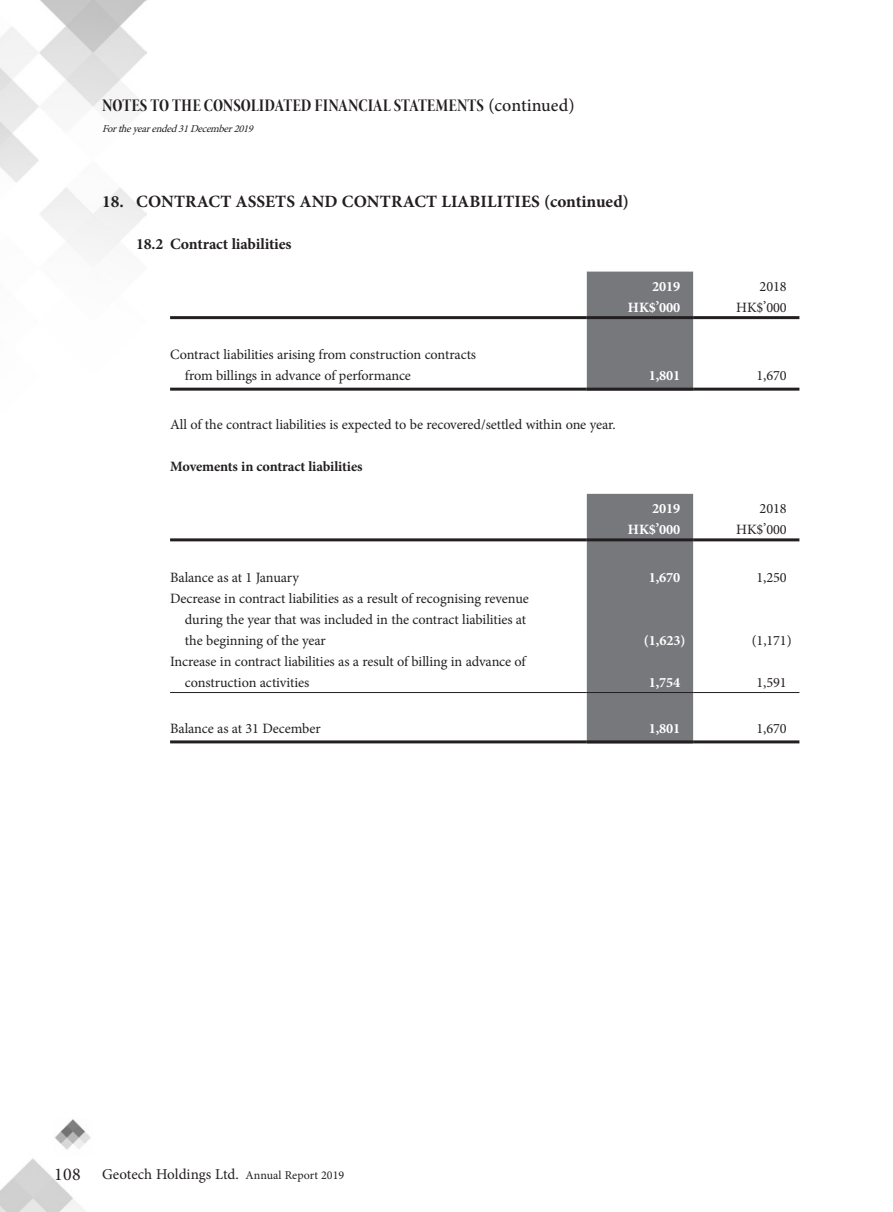
<style>
.page{position:relative;width:893px;height:1212px;background:#fff}
.page>*{position:absolute;margin:0;border:0;box-sizing:border-box;transform-origin:0 0}
.t1{font:18px "Minion Pro Bold Cn Disp";letter-spacing:.005em;color:#231f20}
.Heading_1{font:700 17.25px "Minion Pro";letter-spacing:.005em;color:#231f20}
.Heading_2{font:700 15.75px "Minion Pro";letter-spacing:-.01em;color:#231f20}
.t2{font:15px "Minion Pro";letter-spacing:-.005em;color:#231f20}
.Body_Text{font:14.25px/21px "Minion Pro";letter-spacing:-.005em;color:#231f20}
.Body_Text-2{font:700 14.25px "Minion Pro";letter-spacing:-.01em;color:#fff}
.Heading_3{font:700 14.25px "Minion Pro";letter-spacing:-.01em;color:#231f20}
.t3{font:italic 10.5px "Minion Pro";color:#231f20}
.s1{font-family:"Minion Pro";font-weight:500}
.s2{font-size:18px}
.s3{font-size:12px}
</style>
<div class="page">
<img style="left:0;top:0;width:147px;height:258px">
<img style="left:0;top:1158px;width:86px;height:54px">
<img style="left:55px;top:1119px;width:36px;height:31px">
<div style="left:587px;top:272px;width:106px;height:116px;background:#76787b"></div>
<hr style="left:170px;top:316px;width:417px;height:3px;background:#231f20">
<hr style="left:587px;top:316px;width:106px;height:3px;background:#231f20">
<hr style="left:693px;top:316px;width:106px;height:3px;background:#231f20">
<hr style="left:170px;top:388px;width:417px;height:3px;background:#231f20">
<hr style="left:587px;top:388px;width:106px;height:3px;background:#231f20">
<hr style="left:693px;top:388px;width:106px;height:3px;background:#231f20">
<div style="left:587px;top:494px;width:106px;height:246px;background:#76787b"></div>
<hr style="left:170px;top:538px;width:417px;height:3px;background:#231f20">
<hr style="left:587px;top:538px;width:106px;height:3px;background:#231f20">
<hr style="left:693px;top:538px;width:106px;height:3px;background:#231f20">
<hr style="left:170px;top:692px;width:417px;height:1px;background:#231f20">
<hr style="left:587px;top:692px;width:106px;height:1px;background:#231f20">
<hr style="left:693px;top:692px;width:106px;height:1px;background:#231f20">
<hr style="left:170px;top:740px;width:417px;height:3px;background:#231f20">
<hr style="left:587px;top:740px;width:106px;height:3px;background:#231f20">
<hr style="left:693px;top:740px;width:106px;height:3px;background:#231f20">
<p class="t1" style="left:102px;top:93px;width:474px">NOTES TO THE CONSOLIDATED FINANCIAL STATEMENTS <span class="s1">(continued)</span></p>
<p class="t3" style="left:102px;top:122px;width:156px">Fortheyearended31December2019</p>
<p class="Heading_1" style="left:102px;top:189px;width:528px">18. CONTRACT ASSETS AND CONTRACT LIABILITIES (continued)</p>
<p class="Heading_2" style="left:136px;top:233px;width:157px">18.2 Contract liabilities</p>
<p class="Body_Text-2" style="left:652px;top:276px;width:30px">2019</p>
<p class="Body_Text" style="left:760px;top:276px;width:29px">2018</p>
<p class="Body_Text-2" style="left:628px;top:297px;width:54px">HK$’000</p>
<p class="Body_Text" style="left:736px;top:297px;width:52px">HK$’000</p>
<p class="Body_Text" style="left:185px;top:344px;width:293px;text-indent:-15px">Contract liabilities arising from construction contracts from billings in advance of performance</p>
<p class="Body_Text-2" style="left:649px;top:366px;width:33px">1,801</p>
<p class="Body_Text" style="left:756px;top:365px;width:32px">1,670</p>
<p class="Body_Text" style="left:170px;top:414px;width:447px">All of the contract liabilities is expected to be recovered/settled within one year.</p>
<p class="Heading_3" style="left:170px;top:456px;width:194px">Movements in contract liabilities</p>
<p class="Body_Text-2" style="left:652px;top:498px;width:30px">2019</p>
<p class="Body_Text" style="left:760px;top:498px;width:29px">2018</p>
<p class="Body_Text-2" style="left:628px;top:519px;width:54px">HK$’000</p>
<p class="Body_Text" style="left:736px;top:519px;width:52px">HK$’000</p>
<p class="Body_Text" style="left:170px;top:567px;width:130px">Balance as at 1 January</p>
<p class="Body_Text-2" style="left:649px;top:567px;width:33px">1,670</p>
<p class="Body_Text" style="left:756px;top:567px;width:32px">1,250</p>
<p class="Body_Text" style="left:185px;top:588px;width:345px;text-indent:-15px">Decrease in contract liabilities as a result of recognising revenue during the year that was included in the contract liabilities at the beginning of the year</p>
<p class="Body_Text-2" style="left:644px;top:630px;width:43px">(1,623)</p>
<p class="Body_Text" style="left:752px;top:630px;width:41px">(1,171)</p>
<p class="Body_Text" style="left:185px;top:651px;width:342px;text-indent:-15px">Increase in contract liabilities as a result of billing in advance of construction activities</p>
<p class="Body_Text-2" style="left:649px;top:672px;width:33px">1,754</p>
<p class="Body_Text" style="left:756px;top:672px;width:32px">1,591</p>
<p class="Body_Text" style="left:170px;top:718px;width:152px">Balance as at 31 December</p>
<p class="Body_Text-2" style="left:649px;top:718px;width:33px">1,801</p>
<p class="Body_Text" style="left:756px;top:718px;width:32px">1,670</p>
<p class="t2" style="left:54px;top:1164px;width:292px"><span class="s2">108</span> Geotech Holdings Ltd. <span class="s3">Annual Report 2019</span></p>
</div>
